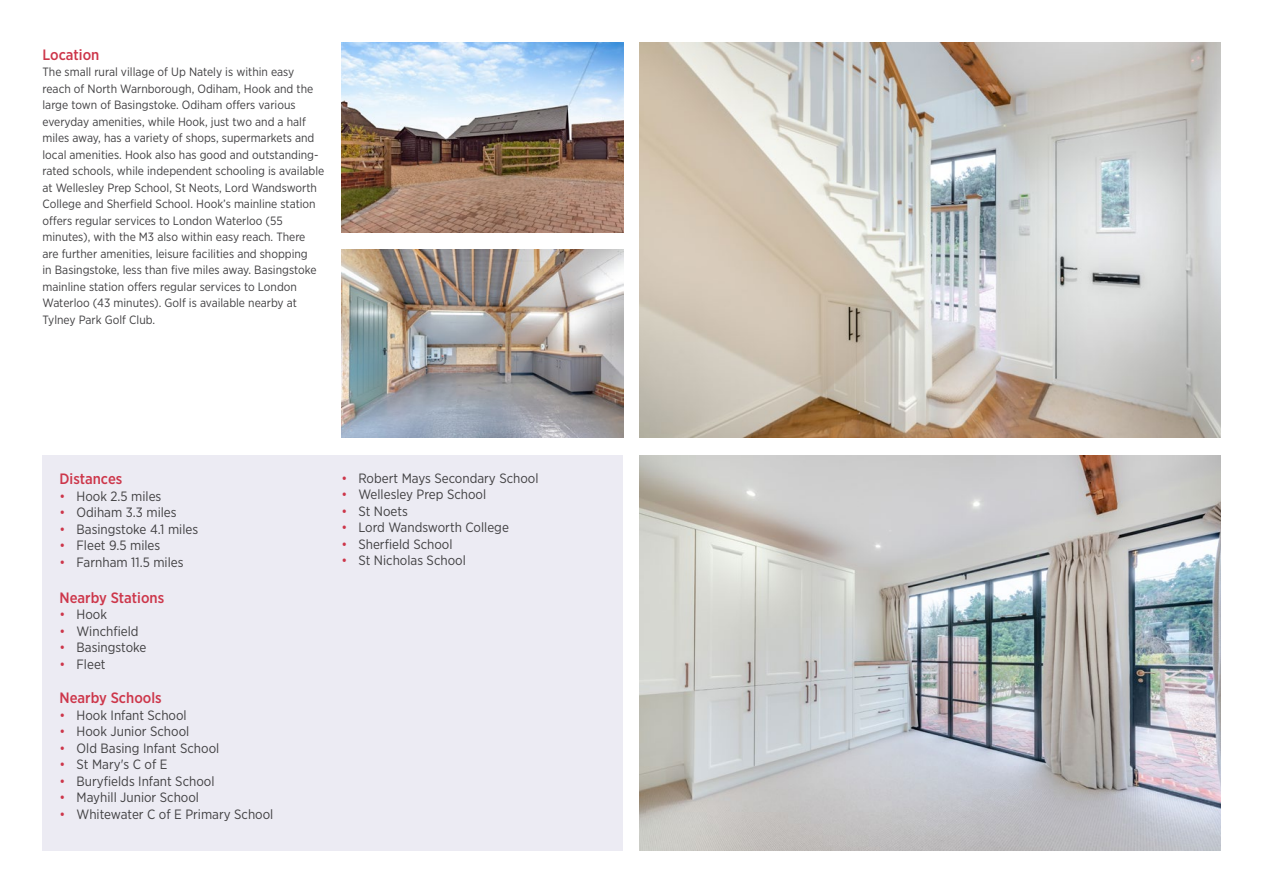
<style>
.page{position:relative;width:1263px;height:893px;background:#fff}
.page>*{position:absolute;margin:0;border:0;box-sizing:border-box;transform-origin:0 0}
.t1{font:500 15px "Gotham Narrow";color:#cd364a}
.t2{font:13.5px "Gotham Narrow";color:#414042}
.t3{font:12px/16.5px "Gotham Narrow";color:#414042}
.s1{color:#cd364a}
</style>
<div class="page">
<img style="left:640px;top:455px;width:580px;height:395px">
<img style="left:640px;top:43px;width:580px;height:395px">
<img style="left:341px;top:43px;width:283px;height:189px">
<img style="left:341px;top:249px;width:283px;height:189px">
<div style="left:43px;top:455px;width:580px;height:395px;background:#ecebf3"></div>
<p class="t1" style="left:43px;top:45px;width:58px">Location</p>
<p class="t3" style="left:43px;top:64px;width:283px">The small rural village of Up Nately is within easy reach of North Warnborough, Odiham, Hook and the large town of Basingstoke. Odiham offers various everyday amenities, while Hook, just two and a half miles away, has a variety of shops, supermarkets and local amenities. Hook also has good and outstanding&shy;rated schools, while independent schooling is available at Wellesley Prep School, St Neots, Lord Wandsworth College and Sherfield School. Hook’s mainline station offers regular services to London Waterloo (55 minutes), with the M3 also within easy reach. There are further amenities, leisure facilities and shopping<br>in Basingstoke, less than five miles away. Basingstoke mainline station offers regular services to London Waterloo (43 minutes). Golf is available nearby at Tylney Park Golf Club.</p>
<p class="t1" style="left:60px;top:469px;width:64px">Distances</p>
<p class="t2" style="left:60px;top:487px;width:103px"><span class="s1">•</span> Hook 2.5 miles</p>
<p class="t2" style="left:60px;top:504px;width:119px"><span class="s1">•</span> Odiham 3.3 miles</p>
<p class="t2" style="left:60px;top:520px;width:140px"><span class="s1">•</span> Basingstoke 4.1 miles</p>
<p class="t2" style="left:60px;top:537px;width:102px"><span class="s1">•</span> Fleet 9.5 miles</p>
<p class="t2" style="left:60px;top:553px;width:125px"><span class="s1">•</span> Farnham 11.5 miles</p>
<p class="t1" style="left:60px;top:588px;width:106px">Nearby Stations</p>
<p class="t2" style="left:60px;top:606px;width:49px"><span class="s1">•</span> Hook</p>
<p class="t2" style="left:60px;top:622px;width:81px"><span class="s1">•</span> Winchfield</p>
<p class="t2" style="left:60px;top:639px;width:88px"><span class="s1">•</span> Basingstoke</p>
<p class="t2" style="left:60px;top:655px;width:48px"><span class="s1">•</span> Fleet</p>
<p class="t1" style="left:60px;top:688px;width:104px">Nearby Schools</p>
<p class="t2" style="left:60px;top:706px;width:129px"><span class="s1">•</span> Hook Infant School</p>
<p class="t2" style="left:60px;top:723px;width:131px"><span class="s1">•</span> Hook Junior School</p>
<p class="t2" style="left:60px;top:739px;width:161px"><span class="s1">•</span> Old Basing Infant School</p>
<p class="t2" style="left:60px;top:756px;width:109px"><span class="s1">•</span> St Mary's C of E</p>
<p class="t2" style="left:60px;top:772px;width:156px"><span class="s1">•</span> Buryfields Infant School</p>
<p class="t2" style="left:60px;top:789px;width:141px"><span class="s1">•</span> Mayhill Junior School</p>
<p class="t2" style="left:60px;top:805px;width:215px"><span class="s1">•</span> Whitewater C of E Primary School</p>
<p class="t2" style="left:341px;top:470px;width:199px"><span class="s1">•</span> Robert Mays Secondary School</p>
<p class="t2" style="left:341px;top:486px;width:146px"><span class="s1">•</span> Wellesley Prep School</p>
<p class="t2" style="left:341px;top:503px;width:68px"><span class="s1">•</span> St Noets</p>
<p class="t2" style="left:341px;top:519px;width:169px"><span class="s1">•</span> Lord Wandsworth College</p>
<p class="t2" style="left:341px;top:536px;width:113px"><span class="s1">•</span> Sherfield School</p>
<p class="t2" style="left:341px;top:552px;width:126px"><span class="s1">•</span> St Nicholas School</p>
</div>
